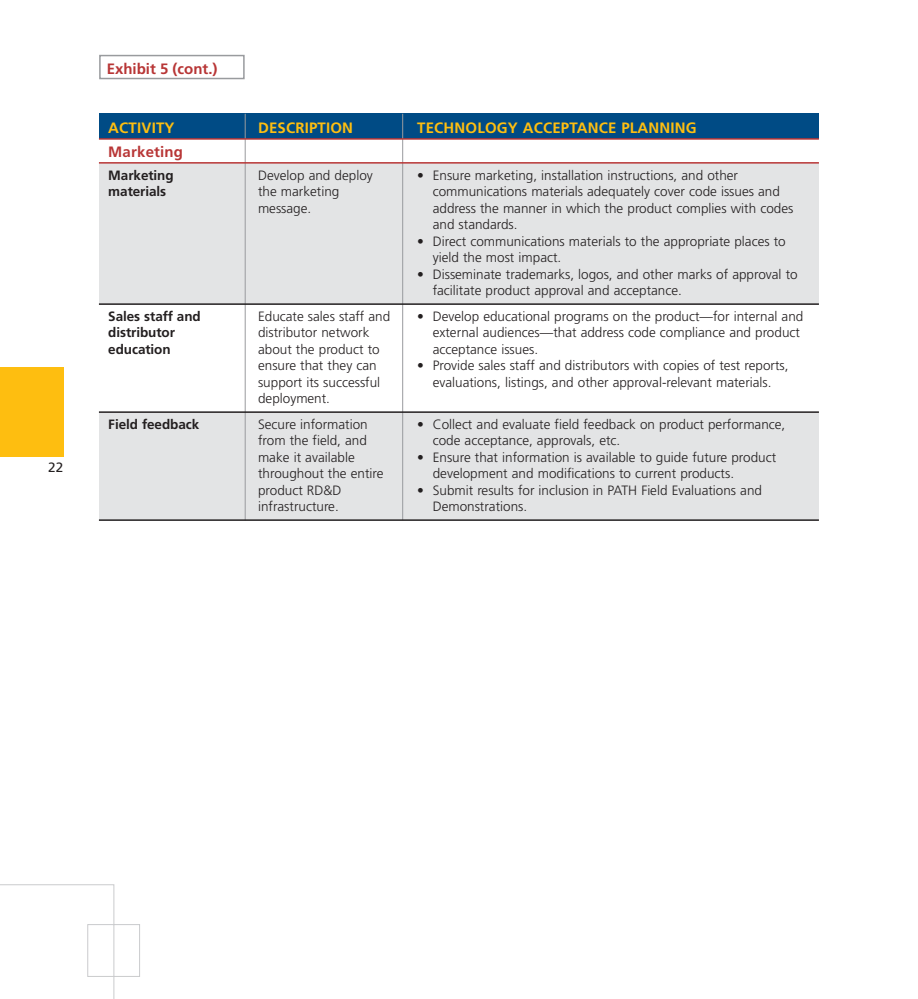
<style>
.page{position:relative;width:918px;height:999px;background:#fff}
.page>*{position:absolute;margin:0;border:0;box-sizing:border-box;transform-origin:0 0}
.t1{font:700 15px "Frutiger";letter-spacing:.01em;color:#febe10}
.t2{font:700 15px "Frutiger";color:#b83636}
.t3{font:300 13.5px/16.5px "Frutiger";color:#231f20}
.t4{font:700 13.5px "Frutiger";letter-spacing:-.005em;color:#231f20}
.t5{font:13.5px "Frutiger";color:#231f20}
</style>
<div class="page">
<div style="left:99px;top:412px;width:720px;height:108px;background:#e3e4e5"></div>
<svg style="left:0;top:884px;width:140px;height:115px"></svg>
<div style="left:0;top:367px;width:63px;height:90px;background:#febe10"></div>
<div style="left:99px;top:55px;width:146px;height:24px;border:2px solid #999b9e"></div>
<div style="left:99px;top:163px;width:720px;height:141px;background:#e3e4e5"></div>
<div style="left:99px;top:114px;width:720px;height:25px;background:#004b85"></div>
<hr style="left:245px;top:114px;width:1px;height:406px;background:#999b9e">
<hr style="left:402px;top:114px;width:1px;height:406px;background:#999b9e">
<hr style="left:99px;top:138px;width:720px;height:2px;background:#b83636">
<hr style="left:99px;top:162px;width:720px;height:2px;background:#b83636">
<hr style="left:99px;top:303px;width:720px;height:2px;background:#231f20">
<hr style="left:99px;top:411px;width:720px;height:2px;background:#231f20">
<hr style="left:99px;top:519px;width:720px;height:2px;background:#231f20">
<p class="t5" style="left:48px;top:462px;width:17px">22</p>
<p class="t2" style="left:107px;top:63px;width:112px">Exhibit 5 (cont.)</p>
<p class="t1" style="left:108px;top:122px;width:68px">ACTIVITY</p>
<p class="t1" style="left:258px;top:122px;width:97px">DESCRIPTION</p>
<p class="t1" style="left:417px;top:122px;width:281px">TECHNOLOGY ACCEPTANCE PLANNING</p>
<p class="t2" style="left:108px;top:146px;width:76px">Marketing</p>
<p class="t4" style="left:108px;top:169px;width:67px">Marketing</p>
<p class="t3" style="left:258px;top:168px;width:116px">Develop and deploy</p>
<p class="t3" style="left:417px;top:168px;width:322px">• Ensure marketing, installation instructions, and other</p>
<p class="t4" style="left:108px;top:186px;width:59px">materials</p>
<p class="t3" style="left:258px;top:184px;width:83px">the marketing</p>
<p class="t3" style="left:433px;top:184px;width:349px">communications materials adequately cover code issues and</p>
<p class="t3" style="left:258px;top:201px;width:55px">message.</p>
<p class="t3" style="left:433px;top:201px;width:362px">address the manner in which the product complies with codes and standards.</p>
<p class="t3" style="left:433px;top:234px;width:355px;text-indent:-16px">• Direct communications materials to the appropriate places to yield the most impact.</p>
<p class="t3" style="left:433px;top:267px;width:366px;text-indent:-16px">• Disseminate trademarks, logos, and other marks of approval to facilitate product approval and acceptance.</p>
<p class="t4" style="left:108px;top:310px;width:94px">Sales staff and</p>
<p class="t3" style="left:258px;top:309px;width:134px">Educate sales staff and</p>
<p class="t3" style="left:417px;top:309px;width:388px">• Develop educational programs on the product—for internal and</p>
<p class="t4" style="left:108px;top:327px;width:68px">distributor</p>
<p class="t3" style="left:258px;top:325px;width:113px">distributor network</p>
<p class="t3" style="left:433px;top:325px;width:369px">external audiences—that address code compliance and product</p>
<p class="t4" style="left:108px;top:343px;width:64px">education</p>
<p class="t3" style="left:258px;top:342px;width:123px">about the product to</p>
<p class="t3" style="left:433px;top:342px;width:107px">acceptance issues.</p>
<p class="t3" style="left:258px;top:358px;width:120px">ensure that they can</p>
<p class="t3" style="left:417px;top:358px;width:373px">• Provide sales staff and distributors with copies of test reports,</p>
<p class="t3" style="left:258px;top:375px;width:124px">support its successful</p>
<p class="t3" style="left:433px;top:375px;width:340px">evaluations, listings, and other approval-relevant materials.</p>
<p class="t3" style="left:258px;top:391px;width:73px">deployment.</p>
<p class="t4" style="left:108px;top:418px;width:92px">Field feedback</p>
<p class="t3" style="left:258px;top:417px;width:111px">Secure information</p>
<p class="t3" style="left:417px;top:417px;width:370px">• Collect and evaluate field feedback on product performance,</p>
<p class="t3" style="left:258px;top:433px;width:110px">from the field, and</p>
<p class="t3" style="left:433px;top:433px;width:189px">code acceptance, approvals, etc.</p>
<p class="t3" style="left:258px;top:450px;width:98px">make it available</p>
<p class="t3" style="left:417px;top:450px;width:361px">• Ensure that information is available to guide future product</p>
<p class="t3" style="left:258px;top:466px;width:127px">throughout the entire</p>
<p class="t3" style="left:433px;top:466px;width:303px">development and modifications to current products.</p>
<p class="t3" style="left:258px;top:483px;width:85px">product RD&amp;D</p>
<p class="t3" style="left:417px;top:483px;width:346px">• Submit results for inclusion in PATH Field Evaluations and</p>
<p class="t3" style="left:258px;top:499px;width:82px">infrastructure.</p>
<p class="t3" style="left:433px;top:499px;width:96px">Demonstrations.</p>
</div>
